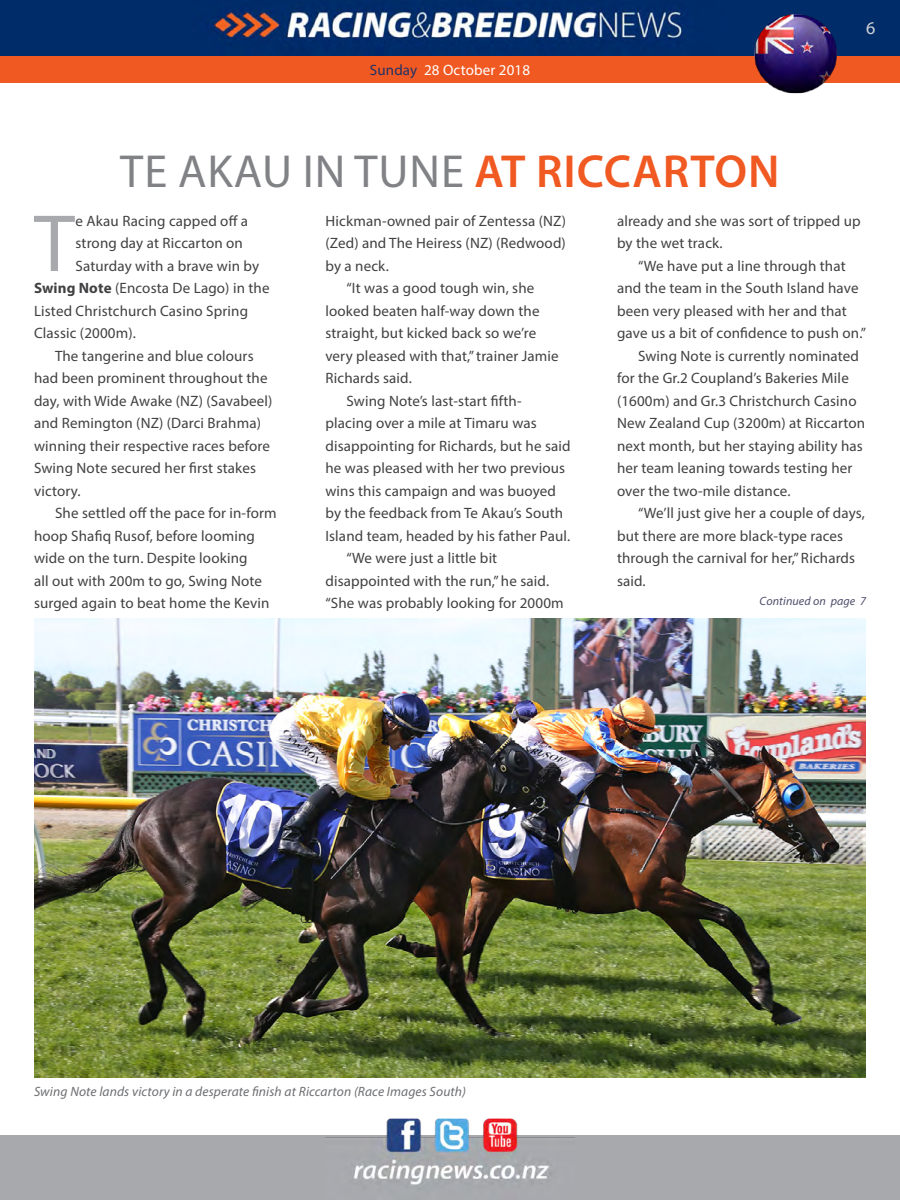
<style>
.page{position:relative;width:900px;height:1200px;background:#fff}
.page>*{position:absolute;margin:0;border:0;box-sizing:border-box;transform-origin:0 0}
.t1{font:81.75px "Myriad Pro";color:#a7a9ac}
.t2{font:46.5px "Myriad Pro";letter-spacing:.025em;color:#808285}
.t3{font:18px "Myriad Pro";color:#d1d4d4}
.t4{font:15px/22.5px "Myriad Pro";letter-spacing:.01em;color:#414042}
.t5{font:15px "Myriad Pro";letter-spacing:.01em;color:#fff}
.t6{font:italic 13.5px "Myriad Pro";letter-spacing:.01em;color:#6d6e71}
.t7{font:italic 12px "Myriad Pro";letter-spacing:.01em;color:#4d4d6b}
.s1{color:#203267}
.s2{font-weight:600;color:#f15922}
.s3{font-weight:700}
</style>
<div class="page">
<div style="left:0;top:1136px;width:900px;height:64px;background:#a7a9ac"></div>
<img style="left:325px;top:1118px;width:250px;height:67px">
<div style="left:0;top:56px;width:900px;height:27px;background:#f15922"></div>
<img style="left:0;top:0;width:900px;height:56px">
<img style="left:34px;top:619px;width:832px;height:458px">
<img style="left:752px;top:12px;width:88px;height:82px">
<p class="t5" style="left:370px;top:61px;width:162px"><span class="s1">Sunday</span> 28 October 2018</p>
<p class="t3" style="left:866px;top:17px;width:11px">6</p>
<h2 class="t2" style="left:120px;top:143px;width:661px">Te Akau in tune <span class="s2">AT RICCARTON</span></h2>
<p class="t4" style="left:617px;top:209px;width:245px">already and she was sort of tripped up by the wet track.</p>
<p class="t4" style="left:638px;top:254px;width:209px">“We have put a line through that</p>
<p class="t4" style="left:617px;top:277px;width:243px">and the team in the South Island have</p>
<p class="t4" style="left:617px;top:299px;width:231px">been very pleased with her and that</p>
<p class="t4" style="left:617px;top:322px;width:251px">gave us a bit of confidence to push on.”</p>
<p class="t4" style="left:638px;top:344px;width:222px">Swing Note is currently nominated</p>
<p class="t4" style="left:617px;top:367px;width:233px">for the Gr.2 Coupland’s Bakeries Mile</p>
<p class="t4" style="left:617px;top:389px;width:241px">(1600m) and Gr.3 Christchurch Casino</p>
<p class="t4" style="left:617px;top:412px;width:250px">New Zealand Cup (3200m) at Riccarton</p>
<p class="t4" style="left:617px;top:434px;width:247px">next month, but her staying ability has</p>
<p class="t4" style="left:617px;top:457px;width:237px">her team leaning towards testing her</p>
<p class="t4" style="left:617px;top:479px;width:175px">over the two-mile distance.</p>
<p class="t4" style="left:638px;top:502px;width:228px">“We’ll just give her a couple of days,</p>
<p class="t4" style="left:617px;top:524px;width:228px">but there are more black-type races</p>
<p class="t4" style="left:617px;top:547px;width:240px">through the carnival for her,” Richards</p>
<p class="t4" style="left:617px;top:569px;width:30px">said.</p>
<p class="t7" style="left:760px;top:594px;width:108px">Continued on page 7</p>
<p class="t4" style="left:325px;top:209px;width:242px">Hickman-owned pair of Zentessa (NZ)</p>
<p class="t4" style="left:325px;top:232px;width:242px">(Zed) and The Heiress (NZ) (Redwood)</p>
<p class="t4" style="left:325px;top:254px;width:65px">by a neck.</p>
<p class="t4" style="left:346px;top:277px;width:189px">“It was a good tough win, she</p>
<p class="t4" style="left:325px;top:299px;width:216px">looked beaten half-way down the</p>
<p class="t4" style="left:325px;top:322px;width:212px">straight, but kicked back so we’re</p>
<p class="t4" style="left:325px;top:344px;width:235px">very pleased with that,” trainer Jamie</p>
<p class="t4" style="left:325px;top:367px;width:88px">Richards said.</p>
<p class="t4" style="left:346px;top:389px;width:177px">Swing Note’s last-start fifth-</p>
<p class="t4" style="left:325px;top:412px;width:213px">placing over a mile at Timaru was</p>
<p class="t4" style="left:325px;top:434px;width:247px">disappointing for Richards, but he said</p>
<p class="t4" style="left:325px;top:457px;width:241px">he was pleased with her two previous</p>
<p class="t4" style="left:325px;top:479px;width:232px">wins this campaign and was buoyed</p>
<p class="t4" style="left:325px;top:502px;width:239px">by the feedback from Te Akau’s South</p>
<p class="t4" style="left:325px;top:524px;width:246px">Island team, headed by his father Paul.</p>
<p class="t4" style="left:346px;top:547px;width:152px">“We were just a little bit</p>
<p class="t4" style="left:325px;top:569px;width:225px">disappointed with the run,” he said.</p>
<p class="t4" style="left:325px;top:592px;width:240px">“She was probably looking for 2000m</p>
<h1 class="t1" style="left:34px;top:193px;width:42px">T</h1>
<p class="t4" style="left:76px;top:209px;width:174px">e Akau Racing capped off a</p>
<p class="t4" style="left:76px;top:232px;width:169px">strong day at Riccarton on</p>
<p class="t4" style="left:76px;top:254px;width:185px">Saturday with a brave win by</p>
<p class="t4" style="left:34px;top:277px;width:237px"><span class="s3">Swing Note</span> (Encosta De Lago) in the</p>
<p class="t4" style="left:34px;top:299px;width:216px">Listed Christchurch Casino Spring</p>
<p class="t4" style="left:34px;top:322px;width:103px">Classic (2000m).</p>
<p class="t4" style="left:55px;top:344px;width:200px">The tangerine and blue colours</p>
<p class="t4" style="left:34px;top:367px;width:235px">had been prominent throughout the</p>
<p class="t4" style="left:34px;top:389px;width:240px">day, with Wide Awake (NZ) (Savabeel)</p>
<p class="t4" style="left:34px;top:412px;width:229px">and Remington (NZ) (Darci Brahma)</p>
<p class="t4" style="left:34px;top:434px;width:237px">winning their respective races before</p>
<p class="t4" style="left:34px;top:457px;width:224px">Swing Note secured her first stakes</p>
<p class="t4" style="left:34px;top:479px;width:48px">victory.</p>
<p class="t4" style="left:55px;top:502px;width:223px">She settled off the pace for in-form</p>
<p class="t4" style="left:34px;top:524px;width:222px">hoop Shafiq Rusof, before looming</p>
<p class="t4" style="left:34px;top:547px;width:215px">wide on the turn. Despite looking</p>
<p class="t4" style="left:34px;top:569px;width:230px">all out with 200m to go, Swing Note</p>
<p class="t4" style="left:34px;top:592px;width:237px">surged again to beat home the Kevin</p>
<p class="t6" style="left:34px;top:1083px;width:434px">Swing Note lands victory in a desperate finish at Riccarton (Race Images South)</p>
</div>
